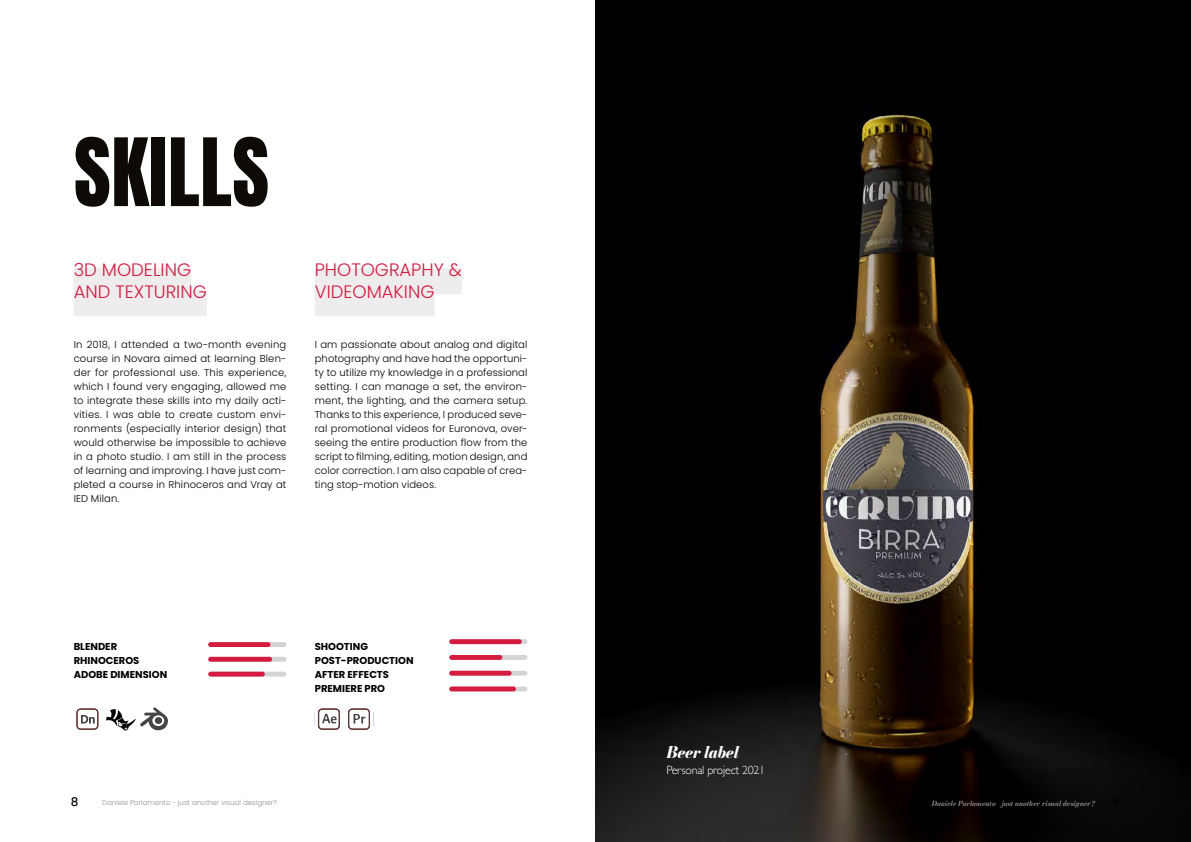
<style>
.page{position:relative;width:1191px;height:842px;background:#fff}
.page>*{position:absolute;margin:0;border:0;box-sizing:border-box;transform-origin:0 0}
.t1{font:80px "Anton";letter-spacing:.005em;color:#0e0b06}
.t2{font:300 18px/22px "Poppins";color:#d41b40}
.t3{font:italic 800 16px "Bodoni Moda 18 pt";letter-spacing:-.02em;color:#fff}
.t4{font:300 12px "Gill Sans";letter-spacing:-.02em;color:#fff}
.t5{font:500 12px "Poppins";color:#000}
.t6{font:300 10px/14px "Poppins";letter-spacing:.005em;color:#000;text-align:justify}
.t7{font:700 10px/14px "Poppins";color:#000}
.t8{font:300 7px "Poppins";color:#929292}
.t9{font:italic 700 7px "Bodoni Moda 18 pt";color:#929292}
</style>
<div class="page">
<img style="left:595px;top:0;width:596px;height:842px">
<div style="left:208px;top:642px;width:78px;height:5px;background:#d4d4d4;border-radius:2px"></div>
<div style="left:208px;top:642px;width:62px;height:5px;background:#d41b40;border-radius:2px"></div>
<div style="left:208px;top:657px;width:78px;height:5px;background:#d4d4d4;border-radius:2px"></div>
<div style="left:208px;top:657px;width:64px;height:5px;background:#d41b40;border-radius:2px"></div>
<hr style="left:208px;top:672px;width:78px;height:4px;background:#d4d4d4;border-radius:2px">
<hr style="left:208px;top:672px;width:57px;height:4px;background:#d41b40;border-radius:2px">
<div style="left:74px;top:268px;width:117px;height:26px;background:#eeeced"></div>
<div style="left:74px;top:290px;width:133px;height:26px;background:#eeeced"></div>
<div style="left:449px;top:639px;width:78px;height:5px;background:#d4d4d4;border-radius:2px"></div>
<div style="left:449px;top:639px;width:73px;height:5px;background:#d41b40;border-radius:2px"></div>
<div style="left:449px;top:655px;width:78px;height:5px;background:#d4d4d4;border-radius:2px"></div>
<div style="left:449px;top:655px;width:53px;height:5px;background:#d41b40;border-radius:2px"></div>
<div style="left:449px;top:671px;width:78px;height:5px;background:#d4d4d4;border-radius:2px"></div>
<div style="left:449px;top:671px;width:62px;height:5px;background:#d41b40;border-radius:2px"></div>
<div style="left:449px;top:686px;width:78px;height:5px;background:#d4d4d4;border-radius:2px"></div>
<div style="left:449px;top:686px;width:67px;height:5px;background:#d41b40;border-radius:2px"></div>
<div style="left:315px;top:268px;width:147px;height:26px;background:#eeeced"></div>
<div style="left:315px;top:290px;width:119px;height:26px;background:#eeeced"></div>
<svg style="left:76px;top:708px;width:22px;height:22px"></svg>
<svg style="left:318px;top:708px;width:22px;height:22px"></svg>
<svg style="left:348px;top:708px;width:22px;height:22px"></svg>
<svg style="left:106px;top:707px;width:62px;height:24px"></svg>
<h1 class="t1" style="left:74px;top:132px;width:197px">SKILLS</h1>
<h2 class="t2" style="left:74px;top:259px;width:135px">3D MODELING<br>AND TEXTURING</h2>
<p class="t6" style="left:74px;top:338px;width:214px">In 2018, I attended a two-month evening course in Novara aimed at learning Blen&shy;der for professional use. This experience, which I found very engaging, allowed me to integrate these skills into my daily acti&shy;vities. I was able to create custom envi&shy;ronments (especially interior design) that would otherwise be impossible to achieve in a photo studio. I am still in the process of learning and improving. I have just com&shy;pleted a course in Rhinoceros and Vray at IED Milan.</p>
<h2 class="t2" style="left:315px;top:259px;width:148px">PHOTOGRAPHY &amp;<br>VIDEOMAKING</h2>
<p class="t6" style="left:315px;top:338px;width:214px">I am passionate about analog and digital photography and have had the opportuni&shy;ty to utilize my knowledge in a professional setting. I can manage a set, the environ&shy;ment, the lighting, and the camera setup.<br>Thanks to this experience, I produced seve&shy;ral promotional videos for Euronova, over&shy;seeing the entire production flow from the script to filming, editing, motion design, and color correction. I am also capable of crea&shy;ting stop-motion videos.</p>
<p class="t7" style="left:74px;top:639px;width:95px">BLENDER<br>RHINOCEROS<br>ADOBE DIMENSION</p>
<p class="t7" style="left:315px;top:639px;width:100px">SHOOTING<br>POST-PRODUCTION<br>AFTER EFFECTS<br>PREMIERE PRO</p>
<h3 class="t3" style="left:666px;top:741px;width:74px">Beer label</h3>
<p class="t4" style="left:666px;top:760px;width:100px">Personal project 2021</p>
<p class="t5" style="left:71px;top:795px;width:9px">8</p>
<p class="t8" style="left:102px;top:799px;width:176px">Daniele Parlamento - just another visual designer?</p>
<p class="t9" style="left:931px;top:799px;width:165px">Daniele Parlamento - just another visual designer?</p>
</div>
